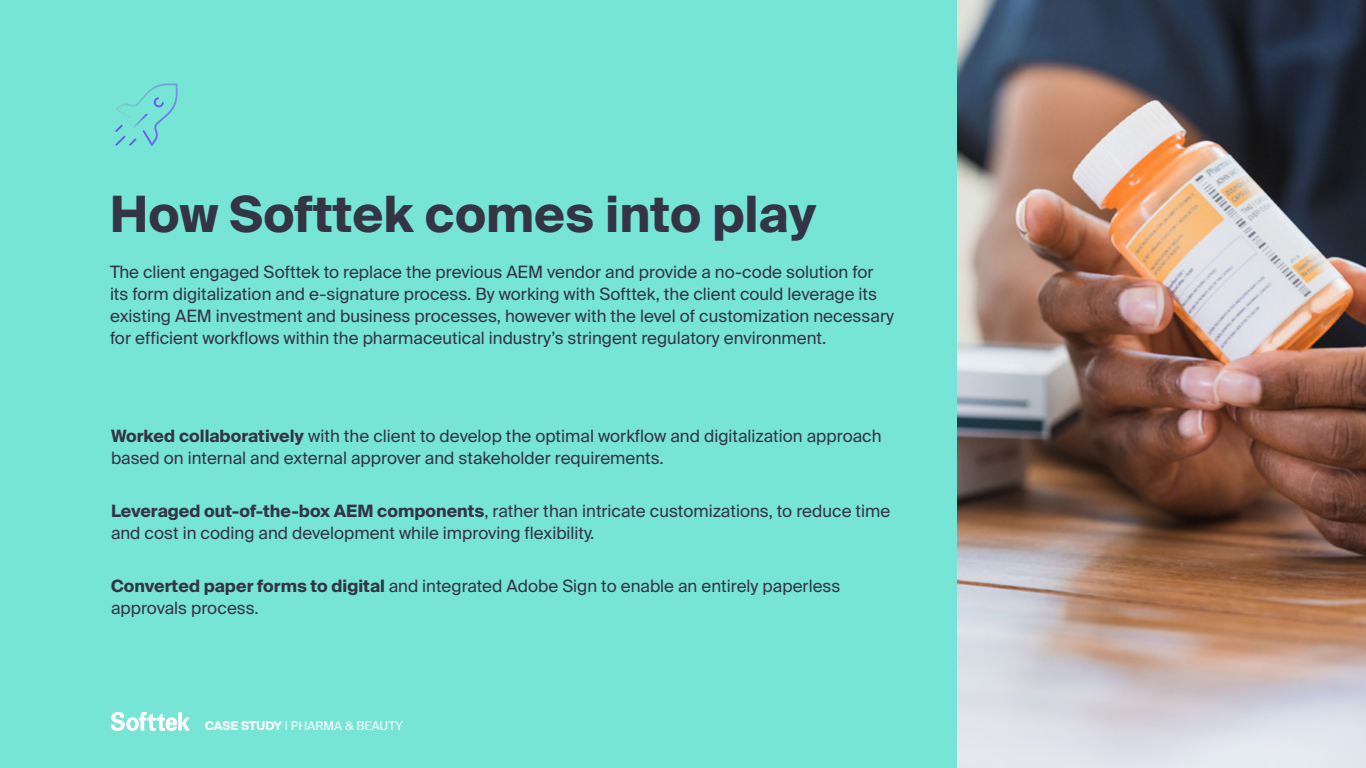
<style>
.page{position:relative;width:1366px;height:768px;background:#fff}
.page>*{position:absolute;margin:0;border:0;box-sizing:border-box;transform-origin:0 0}
.t1{font:700 50px "Suisse Intl";color:#333444}
.t2{font:17px/22px "Suisse Intl";color:#333444}
.t3{font:12px "Suisse Intl";color:#fff}
.s1{font-weight:700}
</style>
<div class="page">
<div style="left:0;top:0;width:959px;height:768px;background:#77e5d5"></div>
<img style="left:957px;top:0;width:409px;height:768px">
<svg style="left:115px;top:84px;width:63px;height:62px"></svg>
<svg style="left:111px;top:712px;width:79px;height:19px"></svg>
<p class="t1" style="left:110px;top:186px;width:708px">How Softtek comes into play</p>
<p class="t2" style="left:110px;top:261px;width:785px">The client engaged Softtek to replace the previous AEM vendor and provide a no-code solution for its form digitalization and e-signature process. By working with Softtek, the client could leverage its existing AEM investment and business processes, however with the level of customization necessary for efficient workflows within the pharmaceutical industry’s stringent regulatory environment.</p>
<p class="t2" style="left:111px;top:425px;width:772px"><span class="s1">Worked collaboratively</span> with the client to develop the optimal workflow and digitalization approach based on internal and external approver and stakeholder requirements.</p>
<p class="t2" style="left:111px;top:500px;width:781px"><span class="s1">Leveraged out-of-the-box AEM components</span>, rather than intricate customizations, to reduce time and cost in coding and development while improving flexibility.</p>
<p class="t2" style="left:111px;top:575px;width:731px"><span class="s1">Converted paper forms to digital</span> and integrated Adobe Sign to enable an entirely paperless approvals process.</p>
<p class="t3" style="left:205px;top:719px;width:199px"><span class="s1">CASE STUDY</span> | PHARMA &amp; BEAUTY</p>
</div>
